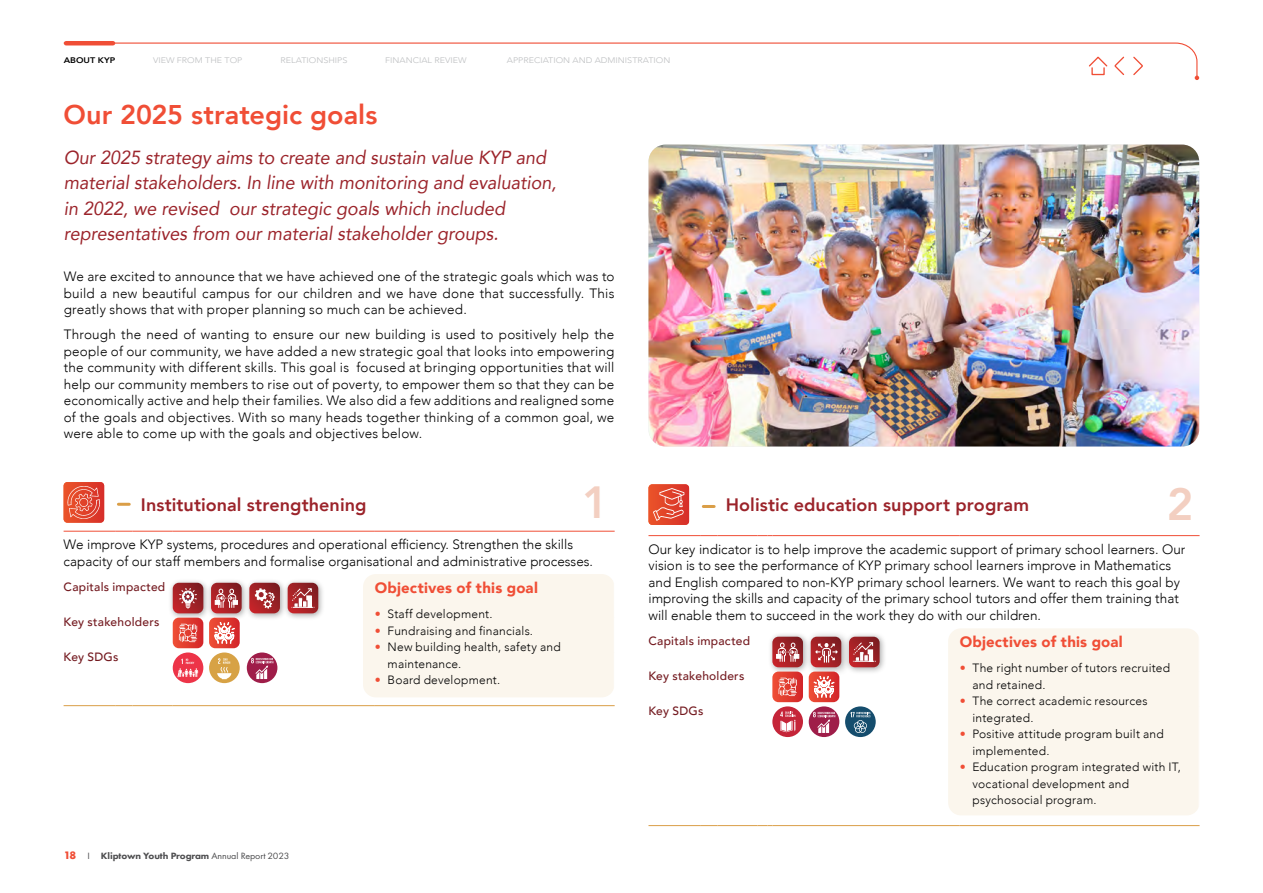
<style>
.page{position:relative;width:1263px;height:893px;background:#fff}
.page>*{position:absolute;margin:0;border:0;box-sizing:border-box;transform-origin:0 0}
.t1{font:800 45px "Avenir";color:#f3cfc1}
.t2{font:800 27px "Avenir";color:#f04e36}
.t3{font:italic 18.9px/25.5px "Avenir";color:#9b232a;scale:.95 1}
.t4{font:800 18px "Avenir";letter-spacing:.005em;color:#9b232a}
.t5{font:900 15px "Avenir";letter-spacing:.01em;color:#f04e36}
.t6{font:300 13.5px/16.5px "Avenir";color:#000;text-align:justify}
.t7{font:300 12px/16.5px "Avenir";letter-spacing:.02em;color:#000}
.t8{font:500 12px "Avenir";letter-spacing:.02em;color:#73191f}
.t9{font:800 9.45px "Futura PT";letter-spacing:-.01em;color:#4d4d4f;scale:1.06 1}
.t10{font:300 8.1px "Avenir";color:#bcbec0;scale:1.11 1}
.t11{font:800 8.1px "Avenir";color:#000;scale:1.11 1}
.s1{font-weight:400;color:#f04e36}
.s2{font-weight:700;font-size:11.25px;color:#f04e36}
.s3{font-weight:400}
</style>
<div class="page">
<div style="left:363px;top:574px;width:251px;height:123px;background:#fbf6ed;border-radius:13px"></div>
<hr style="left:64px;top:531px;width:51px;height:1px;background:#f04e36">
<svg style="left:115px;top:531px;width:17px;height:1px"></svg>
<hr style="left:132px;top:531px;width:41px;height:1px;background:#f04e36">
<hr style="left:173px;top:531px;width:202px;height:1px;background:#f04e36">
<hr style="left:375px;top:531px;width:240px;height:1px;background:#f04e36">
<hr style="left:64px;top:705px;width:51px;height:1px;background:#da9e47">
<svg style="left:115px;top:705px;width:17px;height:1px"></svg>
<hr style="left:132px;top:705px;width:41px;height:1px;background:#da9e47">
<hr style="left:173px;top:705px;width:202px;height:1px;background:#da9e47">
<hr style="left:375px;top:705px;width:240px;height:1px;background:#da9e47">
<svg style="left:64px;top:482px;width:40px;height:41px;background:#e45843"></svg>
<svg style="left:118px;top:503px;width:11px;height:3px"></svg>
<div style="left:168px;top:578px;width:43px;height:43px;background:#000;opacity:.35"></div>
<div style="left:206px;top:578px;width:43px;height:43px;background:#000;opacity:.35"></div>
<div style="left:244px;top:578px;width:43px;height:43px;background:#000;opacity:.35"></div>
<svg style="left:249px;top:583px;width:31px;height:30px"></svg>
<div style="left:282px;top:578px;width:44px;height:43px;background:#000;opacity:.35"></div>
<svg style="left:288px;top:583px;width:30px;height:30px"></svg>
<svg style="left:173px;top:583px;width:30px;height:65px;background:#ca5855"></svg>
<svg style="left:209px;top:583px;width:33px;height:65px"></svg>
<div style="left:173px;top:652px;width:30px;height:31px;background:#ed3448;border-radius:50%"></div>
<svg style="left:178px;top:659px;width:20px;height:18px"></svg>
<div style="left:209px;top:652px;width:31px;height:31px;background:#d7a245;border-radius:50%"></div>
<svg style="left:217px;top:658px;width:14px;height:21px"></svg>
<div style="left:247px;top:652px;width:30px;height:31px;background:#9f1d49;border-radius:50%"></div>
<svg style="left:251px;top:658px;width:22px;height:21px"></svg>
<div style="left:948px;top:628px;width:251px;height:187px;background:#fbf6ed;border-radius:13px"></div>
<hr style="left:648px;top:535px;width:52px;height:1px;background:#f04e36">
<svg style="left:700px;top:535px;width:17px;height:1px"></svg>
<hr style="left:717px;top:535px;width:41px;height:1px;background:#f04e36">
<svg style="left:758px;top:535px;width:14px;height:1px"></svg>
<hr style="left:772px;top:535px;width:188px;height:1px;background:#f04e36">
<hr style="left:960px;top:535px;width:239px;height:1px;background:#f04e36">
<hr style="left:648px;top:825px;width:52px;height:1px;background:#da9e47">
<svg style="left:700px;top:825px;width:17px;height:1px"></svg>
<hr style="left:717px;top:825px;width:41px;height:1px;background:#da9e47">
<svg style="left:758px;top:825px;width:14px;height:1px"></svg>
<hr style="left:772px;top:825px;width:188px;height:1px;background:#da9e47">
<hr style="left:960px;top:825px;width:239px;height:1px;background:#da9e47">
<svg style="left:648px;top:484px;width:41px;height:41px;background:#e45943"></svg>
<svg style="left:703px;top:505px;width:11px;height:3px"></svg>
<div style="left:767px;top:632px;width:43px;height:43px;background:#000;opacity:.35"></div>
<div style="left:804px;top:630px;width:47px;height:47px;background:#000;opacity:.35"></div>
<div style="left:844px;top:632px;width:43px;height:43px;background:#000;opacity:.35"></div>
<svg style="left:849px;top:637px;width:31px;height:30px"></svg>
<svg style="left:772px;top:637px;width:31px;height:65px;background:#cd5f5c"></svg>
<svg style="left:809px;top:637px;width:32px;height:65px;background:#ce6a68"></svg>
<div style="left:772px;top:706px;width:31px;height:31px;background:#c52539;border-radius:50%"></div>
<svg style="left:780px;top:711px;width:15px;height:21px"></svg>
<div style="left:809px;top:706px;width:30px;height:31px;background:#9f1d49;border-radius:50%"></div>
<svg style="left:813px;top:712px;width:22px;height:21px"></svg>
<div style="left:845px;top:706px;width:31px;height:31px;background:#154d6d;border-radius:50%"></div>
<svg style="left:850px;top:712px;width:20px;height:21px"></svg>
<img style="left:648px;top:145px;width:551px;height:301px">
<img style="left:1070px;top:321px;width:130px;height:506px">
<svg style="left:63px;top:41px;width:1136px;height:39px"></svg>
<p class="t11" style="left:64px;top:54px;width:48px">ABOUT KYP</p>
<p class="t10" style="left:153px;top:55px;width:82px">VIEW FROM THE TOP</p>
<p class="t10" style="left:281px;top:55px;width:62px">RELATIONSHIPS</p>
<p class="t10" style="left:385px;top:55px;width:75px">FINANCIAL REVIEW</p>
<p class="t10" style="left:507px;top:55px;width:149px">APPRECIATION AND ADMINISTRATION</p>
<h2 class="t2" style="left:64px;top:94px;width:315px">Our 2025 strategic goals</h2>
<h3 class="t3" style="left:64px;top:144px;width:520px">Our 2025 strategy aims to create and sustain value KYP and material stakeholders. In line with monitoring and evaluation, in 2022, we revised our strategic goals which included representatives from our material stakeholder groups.</h3>
<p class="t6" style="left:64px;top:268px;width:552px">We are excited to announce that we have achieved one of the strategic goals which was to build a new beautiful campus for our children and we have done that successfully. This greatly shows that with proper planning so much can be achieved.</p>
<p class="t6" style="left:64px;top:326px;width:552px">Through the need of wanting to ensure our new building is used to positively help the people of our community, we have added a new strategic goal that looks into empowering the community with different skills. This goal is focused at bringing opportunities that will help our community members to rise out of poverty, to empower them so that they can be economically active and help their families. We also did a few additions and realigned some of the goals and objectives. With so many heads together thinking of a common goal, we were able to come up with the goals and objectives below.</p>
<h3 class="t4" style="left:141px;top:491px;width:227px">Institutional strengthening</h3>
<h1 class="t1" style="left:582px;top:468px;width:28px">1</h1>
<p class="t6" style="left:64px;top:536px;width:531px">We improve KYP systems, procedures and operational efficiency. Strengthen the skills capacity of our staff members and formalise organisational and administrative processes.</p>
<p class="t8" style="left:64px;top:577px;width:103px">Capitals impacted</p>
<p class="t5" style="left:375px;top:575px;width:165px">Objectives of this goal</p>
<p class="t7" style="left:375px;top:606px;width:119px"><span class="s1">•</span> Staff development.</p>
<p class="t7" style="left:375px;top:622px;width:160px"><span class="s1">•</span> Fundraising and financials.</p>
<p class="t7" style="left:388px;top:639px;width:175px;text-indent:-13px"><span class="s1">•</span> New building health, safety and maintenance.</p>
<p class="t7" style="left:375px;top:672px;width:127px"><span class="s1">•</span> Board development.</p>
<p class="t8" style="left:64px;top:612px;width:97px">Key stakeholders</p>
<p class="t8" style="left:64px;top:646px;width:56px">Key SDGs</p>
<p class="t9" style="left:64px;top:850px;width:214px"><span class="s2">18</span> <span class="s3">I</span> Kliptown Youth Program <span class="s3">Annual Report 2023</span></p>
<h3 class="t4" style="left:726px;top:490px;width:305px">Holistic education support program</h3>
<h1 class="t1" style="left:1167px;top:469px;width:28px">2</h1>
<p class="t6" style="left:648px;top:541px;width:538px;text-align:left">Our key indicator is to help improve the academic support of primary school learners. Our vision is to see the performance of KYP primary school learners improve in Mathematics and English compared to non-KYP primary school learners. We want to reach this goal by improving the skills and capacity of the primary school tutors and offer them training that will enable them to succeed in the work they do with our children.</p>
<p class="t8" style="left:648px;top:631px;width:103px">Capitals impacted</p>
<p class="t5" style="left:960px;top:629px;width:165px">Objectives of this goal</p>
<p class="t7" style="left:972px;top:660px;width:199px;text-indent:-13px"><span class="s1">•</span> The right number of tutors recruited and retained.</p>
<p class="t7" style="left:972px;top:693px;width:176px;text-indent:-13px"><span class="s1">•</span> The correct academic resources integrated.</p>
<p class="t7" style="left:972px;top:726px;width:193px;text-indent:-13px"><span class="s1">•</span> Positive attitude program built and implemented.</p>
<p class="t7" style="left:972px;top:759px;width:210px;text-indent:-13px"><span class="s1">•</span> Education program integrated with IT, vocational development and psychosocial program.</p>
<p class="t8" style="left:648px;top:665px;width:97px">Key stakeholders</p>
<p class="t8" style="left:648px;top:700px;width:56px">Key SDGs</p>
</div>
